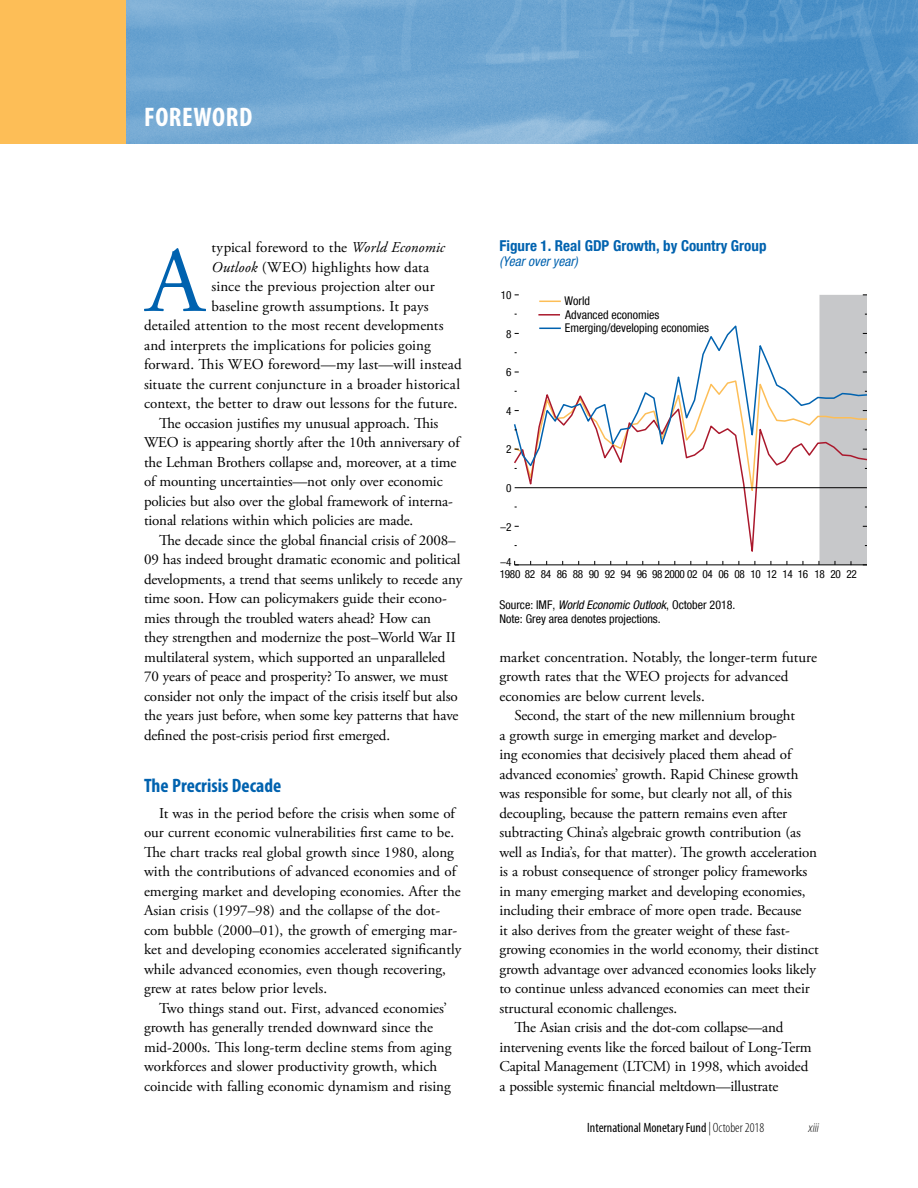
<style>
.page{position:relative;width:918px;height:1188px;background:#fff}
.page>*{position:absolute;margin:0;border:0;box-sizing:border-box;transform-origin:0 0}
.t1{font:92.85px "Adobe Garamond Pro";color:#0062af}
.t2{font:700 condensed 27px "Myriad Pro";letter-spacing:.02em;color:#fff}
.t3{font:700 condensed 19.5px "Myriad Pro";color:#0062af}
.t4{font:15px/19.5px "Adobe Garamond Pro";letter-spacing:-.01em;color:#000}
.t5{font:15px "Adobe Garamond Pro";letter-spacing:.01em;color:#000}
.t6{font:700 condensed 15px "Helvetica Neue LT Com";color:#0062af}
.t7{font:15px "Adobe Garamond Pro";letter-spacing:.015em;color:#000}
.t8{font:condensed 13.5px "Myriad Pro";color:#000}
.t9{font:italic condensed 13.5px "Helvetica Neue LT Com";color:#0062af}
.t10{font:italic 300 condensed 13.5px "Myriad Pro";color:#000}
.t11{font:condensed 12px/13.5px "Helvetica Neue LT Com";color:#000}
.t12{font:condensed 11.25px/11.6px "Helvetica Neue LT Com";letter-spacing:-.03em;color:#000}
.s1{font-style:italic}
.s2{font-weight:300;font-style:italic}
.s3{font-weight:300}
</style>
<div class="page">
<div style="left:0;top:0;width:127px;height:144px;background:#fdbe57"></div>
<img style="left:127px;top:0;width:791px;height:144px">
<svg style="left:514px;top:468px;width:353px;height:98px"></svg>
<svg style="left:513px;top:325px;width:306px;height:143px"></svg>
<hr style="left:515px;top:487px;width:352px;height:1px;background:#000">
<hr style="left:515px;top:564px;width:352px;height:1px;background:#000">
<svg style="left:514px;top:561px;width:5px;height:4px"></svg>
<svg style="left:819px;top:294px;width:48px;height:271px;background:#c6c6c8"></svg>
<svg style="left:539px;top:301px;width:22px;height:1px"></svg>
<hr style="left:538px;top:314px;width:22px;height:2px;background:#aa182c">
<svg style="left:539px;top:328px;width:22px;height:1px"></svg>
<h2 class="t2" style="left:144px;top:100px;width:110px">FOREWORD</h2>
<h1 class="t1" style="left:146px;top:226px;width:59px">A</h1>
<p class="t4" style="left:212px;top:238px;width:235px">typical foreword to the <span class="s1">World Economic</span></p>
<p class="t7" style="left:212px;top:258px;width:219px"><span class="s1">Outlook</span> (WEO) highlights how data</p>
<p class="t4" style="left:212px;top:277px;width:225px">since the previous projection alter our</p>
<p class="t5" style="left:212px;top:297px;width:219px">baseline growth assumptions. It pays</p>
<p class="t4" style="left:144px;top:316px;width:301px">detailed attention to the most recent developments</p>
<p class="t4" style="left:144px;top:336px;width:288px">and interprets the implications for policies going</p>
<p class="t5" style="left:144px;top:356px;width:319px">forward. This WEO foreword—my last—will instead</p>
<p class="t4" style="left:144px;top:375px;width:318px">situate the current conjuncture in a broader historical</p>
<p class="t4" style="left:144px;top:394px;width:315px">context, the better to draw out lessons for the future.</p>
<p class="t4" style="left:159px;top:414px;width:281px">The occasion justifies my unusual approach. This</p>
<p class="t4" style="left:144px;top:433px;width:317px">WEO is appearing shortly after the 10th anniversary of</p>
<p class="t4" style="left:144px;top:453px;width:314px">the Lehman Brothers collapse and, moreover, at a time</p>
<p class="t4" style="left:144px;top:472px;width:300px">of mounting uncertainties—not only over economic</p>
<p class="t4" style="left:144px;top:492px;width:310px">policies but also over the global framework of interna-</p>
<p class="t4" style="left:144px;top:511px;width:271px">tional relations within which policies are made.</p>
<p class="t4" style="left:159px;top:531px;width:298px">The decade since the global financial crisis of 2008–</p>
<p class="t4" style="left:144px;top:550px;width:318px">09 has indeed brought dramatic economic and political</p>
<p class="t4" style="left:144px;top:570px;width:320px">developments, a trend that seems unlikely to recede any</p>
<p class="t4" style="left:144px;top:589px;width:304px">time soon. How can policymakers guide their econo-</p>
<p class="t4" style="left:144px;top:609px;width:289px">mies through the troubled waters ahead? How can</p>
<p class="t4" style="left:144px;top:628px;width:313px">they strengthen and modernize the post–World War II</p>
<p class="t4" style="left:144px;top:648px;width:303px">multilateral system, which supported an unparalleled</p>
<p class="t4" style="left:144px;top:667px;width:305px">70 years of peace and prosperity? To answer, we must</p>
<p class="t4" style="left:144px;top:687px;width:315px">consider not only the impact of the crisis itself but also</p>
<p class="t4" style="left:144px;top:706px;width:316px">the years just before, when some key patterns that have</p>
<p class="t4" style="left:144px;top:726px;width:248px">defined the post-crisis period first emerged.</p>
<h3 class="t3" style="left:144px;top:774px;width:139px">The Precrisis Decade</h3>
<p class="t4" style="left:144px;top:804px;width:319px;text-indent:15px">It was in the period before the crisis when some of our current economic vulnerabilities first came to be.<br>The chart tracks real global growth since 1980, along with the contributions of advanced economies and of emerging market and developing economies. After the Asian crisis (1997–98) and the collapse of the dot&shy;com bubble (2000–01), the growth of emerging mar&shy;ket and developing economies accelerated significantly while advanced economies, even though recovering, grew at rates below prior levels.</p>
<p class="t4" style="left:144px;top:999px;width:309px;text-indent:15px">Two things stand out. First, advanced economies’ growth has generally trended downward since the mid-2000s. This long-term decline stems from aging workforces and slower productivity growth, which coincide with falling economic dynamism and rising</p>
<p class="t6" style="left:500px;top:237px;width:268px">Figure 1. Real GDP Growth, by Country Group</p>
<p class="t9" style="left:500px;top:254px;width:80px">(Year over year)</p>
<p class="t12" style="left:501px;top:289px;width:12px">10</p>
<p class="t12" style="left:506px;top:328px;width:7px">8</p>
<p class="t12" style="left:506px;top:366px;width:7px">6</p>
<p class="t12" style="left:506px;top:405px;width:7px">4</p>
<p class="t12" style="left:506px;top:444px;width:7px">2</p>
<p class="t12" style="left:506px;top:482px;width:7px">0</p>
<p class="t12" style="left:501px;top:521px;width:13px">–2</p>
<p class="t11" style="left:565px;top:294px;width:146px">World<br>Advanced economies<br>Emerging/developing economies</p>
<p class="t12" style="left:500px;top:556px;width:359px">–4<br>1980 82 84 86 88 90 92 94 96 98 2000 02 04 06 08 10 12 14 16 18 20 22</p>
<p class="t11" style="left:500px;top:598px;width:238px">Source: IMF, <span class="s1">World Economic Outlook</span>, October 2018.<br>Note: Grey area denotes projections.</p>
<p class="t4" style="left:500px;top:648px;width:319px">market concentration. Notably, the longer-term future growth rates that the WEO projects for advanced economies are below current levels.</p>
<p class="t4" style="left:514px;top:706px;width:282px">Second, the start of the new millennium brought</p>
<p class="t4" style="left:500px;top:726px;width:279px">a growth surge in emerging market and develop-</p>
<p class="t4" style="left:500px;top:745px;width:293px">ing economies that decisively placed them ahead of</p>
<p class="t4" style="left:500px;top:765px;width:300px">advanced economies’ growth. Rapid Chinese growth</p>
<p class="t4" style="left:500px;top:784px;width:294px">was responsible for some, but clearly not all, of this</p>
<p class="t4" style="left:500px;top:804px;width:289px">decoupling, because the pattern remains even after</p>
<p class="t4" style="left:500px;top:823px;width:303px">subtracting China’s algebraic growth contribution (as</p>
<p class="t4" style="left:500px;top:843px;width:319px">well as India’s, for that matter). The growth acceleration</p>
<p class="t4" style="left:500px;top:862px;width:309px">is a robust consequence of stronger policy frameworks</p>
<p class="t4" style="left:500px;top:882px;width:308px">in many emerging market and developing economies,</p>
<p class="t4" style="left:500px;top:901px;width:303px">including their embrace of more open trade. Because</p>
<p class="t4" style="left:500px;top:921px;width:292px">it also derives from the greater weight of these fast-</p>
<p class="t4" style="left:500px;top:940px;width:321px">growing economies in the world economy, their distinct</p>
<p class="t4" style="left:500px;top:960px;width:318px">growth advantage over advanced economies looks likely</p>
<p class="t4" style="left:500px;top:979px;width:312px">to continue unless advanced economies can meet their</p>
<p class="t4" style="left:500px;top:999px;width:179px">structural economic challenges.</p>
<p class="t4" style="left:514px;top:1018px;width:270px">The Asian crisis and the dot-com collapse—and</p>
<p class="t4" style="left:500px;top:1038px;width:314px">intervening events like the forced bailout of Long-Term</p>
<p class="t4" style="left:500px;top:1057px;width:310px">Capital Management (LTCM) in 1998, which avoided</p>
<p class="t4" style="left:500px;top:1077px;width:280px">a possible systemic financial meltdown—illustrate</p>
<p class="t8" style="left:587px;top:1120px;width:178px">International Monetary Fund <span class="s2">|</span> <span class="s3">October 2018</span></p>
<p class="t10" style="left:809px;top:1120px;width:12px">xiii</p>
</div>
